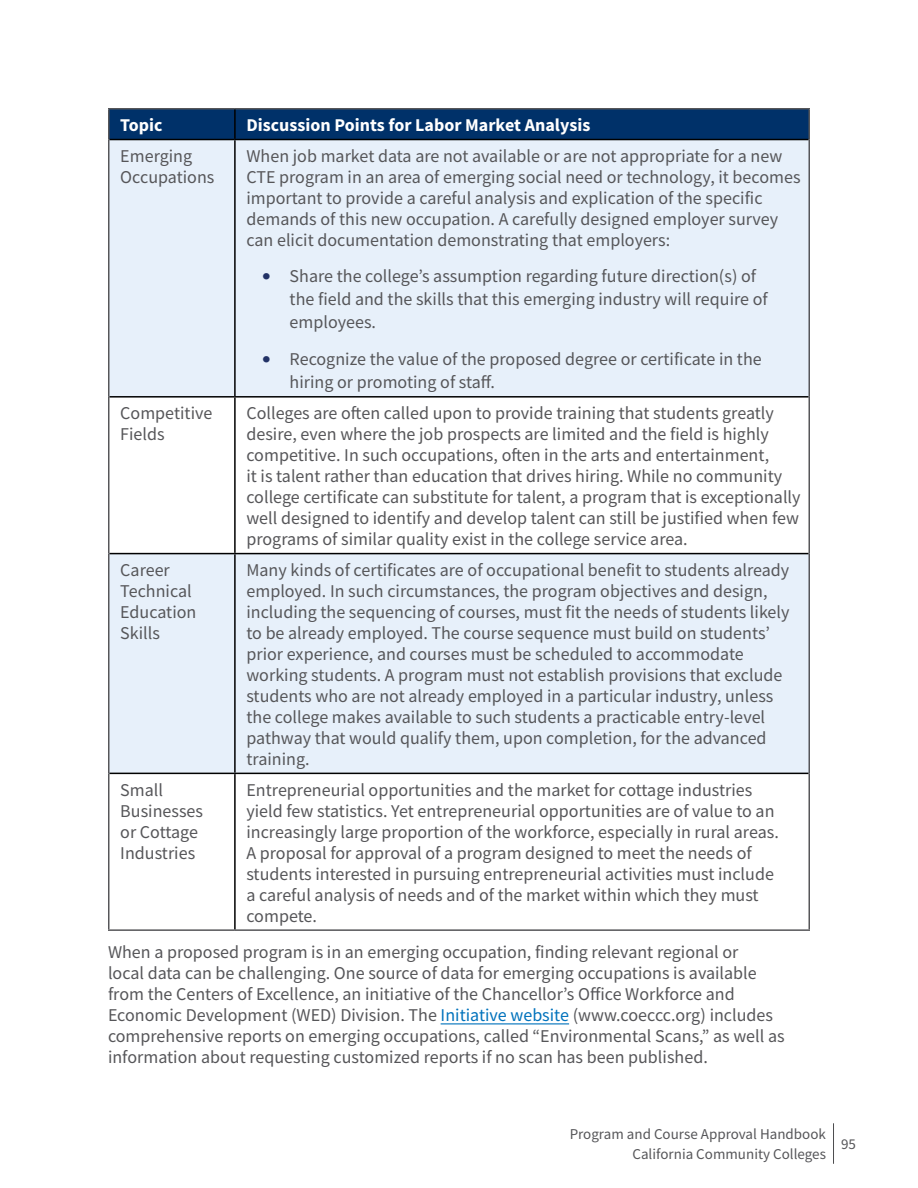
<style>
.page{position:relative;width:918px;height:1188px;background:#fff}
.page>*{position:absolute;margin:0;border:0;box-sizing:border-box;transform-origin:0 0}
.Table_Data{font:18px/21px "Source Sans Pro";color:#565659}
.body_copy{font:18px/21px "Source Sans Pro";color:#565659}
.Table_Header{font:700 18px "Source Sans Pro";color:#fff}
.t1{font:15px/19.5px "Source Sans Pro";color:#565659;text-align:right}
.s1{font-family:"Arial";font-weight:700;font-size:22.5px;color:#223266}
.s2{color:#0072bc}
</style>
<div class="page">
<hr style="left:833px;top:1123px;width:1px;height:41px;background:#4d4d4f">
<hr style="left:441px;top:1023px;width:128px;height:1px;background:#0072bc">
<div style="left:110px;top:110px;width:698px;height:29px;background:#003169"></div>
<svg style="left:110px;top:140px;width:698px;height:633px;fill:#e7f0fa"></svg>
<hr style="left:108px;top:108px;width:127px;height:2px;background:#565659">
<hr style="left:108px;top:110px;width:2px;height:30px;background:#565659">
<hr style="left:235px;top:108px;width:575px;height:2px;background:#565659">
<hr style="left:808px;top:110px;width:2px;height:30px;background:#565659">
<hr style="left:108px;top:140px;width:2px;height:257px;background:#565659">
<hr style="left:808px;top:140px;width:2px;height:257px;background:#565659">
<hr style="left:108px;top:397px;width:2px;height:157px;background:#565659">
<hr style="left:808px;top:397px;width:2px;height:157px;background:#565659">
<hr style="left:108px;top:554px;width:2px;height:219px;background:#565659">
<hr style="left:808px;top:554px;width:2px;height:219px;background:#565659">
<hr style="left:108px;top:773px;width:2px;height:156px;background:#565659">
<hr style="left:808px;top:773px;width:2px;height:156px;background:#565659">
<hr style="left:108px;top:929px;width:127px;height:2px;background:#565659">
<hr style="left:235px;top:929px;width:575px;height:2px;background:#565659">
<hr style="left:234px;top:110px;width:2px;height:29px;background:#000">
<hr style="left:110px;top:139px;width:125px;height:1px;background:#000">
<hr style="left:235px;top:139px;width:573px;height:1px;background:#000">
<hr style="left:234px;top:140px;width:2px;height:256px;background:#000">
<hr style="left:110px;top:396px;width:125px;height:2px;background:#000">
<hr style="left:235px;top:396px;width:573px;height:2px;background:#000">
<hr style="left:234px;top:398px;width:2px;height:155px;background:#000">
<hr style="left:110px;top:553px;width:125px;height:1px;background:#000">
<hr style="left:235px;top:553px;width:573px;height:1px;background:#000">
<hr style="left:234px;top:554px;width:2px;height:219px;background:#000">
<hr style="left:110px;top:773px;width:125px;height:1px;background:#000">
<hr style="left:235px;top:773px;width:573px;height:1px;background:#000">
<hr style="left:234px;top:774px;width:2px;height:155px;background:#000">
<p class="Table_Header" style="left:120px;top:113px;width:44px">Topic</p>
<p class="Table_Header" style="left:246px;top:113px;width:345px">Discussion Points for Labor Market Analysis</p>
<p class="Table_Data" style="left:120px;top:145px;width:96px">Emerging<br>Occupations</p>
<p class="Table_Data" style="left:246px;top:145px;width:556px">When job market data are not available or are not appropriate for a new CTE program in an area of emerging social need or technology, it becomes important to provide a careful analysis and explication of the specific demands of this new occupation. A carefully designed employer survey can elicit documentation demonstrating that employers:</p>
<p class="Table_Data" style="left:290px;top:265px;width:480px;line-height:23.1px;text-indent:-27px"><span class="s1">•</span> Share the college’s assumption regarding future direction(s) of the field and the skills that this emerging industry will require of employees.</p>
<p class="Table_Data" style="left:290px;top:347px;width:474px;line-height:23.1px;text-indent:-27px"><span class="s1">•</span> Recognize the value of the proposed degree or certificate in the hiring or promoting of staff.</p>
<p class="Table_Data" style="left:120px;top:402px;width:94px">Competitive<br>Fields</p>
<p class="Table_Data" style="left:246px;top:402px;width:556px">Colleges are often called upon to provide training that students greatly desire, even where the job prospects are limited and the field is highly competitive. In such occupations, often in the arts and entertainment,<br>it is talent rather than education that drives hiring. While no community college certificate can substitute for talent, a program that is exceptionally well designed to identify and develop talent can still be justified when few programs of similar quality exist in the college service area.</p>
<p class="Table_Data" style="left:120px;top:559px;width:78px">Career<br>Technical<br>Education<br>Skills</p>
<p class="Table_Data" style="left:246px;top:559px;width:545px">Many kinds of certificates are of occupational benefit to students already employed. In such circumstances, the program objectives and design, including the sequencing of courses, must fit the needs of students likely to be already employed. The course sequence must build on students’ prior experience, and courses must be scheduled to accommodate working students. A program must not establish provisions that exclude students who are not already employed in a particular industry, unless the college makes available to such students a practicable entry-level pathway that would qualify them, upon completion, for the advanced training.</p>
<p class="Table_Data" style="left:120px;top:779px;width:84px">Small<br>Businesses or Cottage<br>Industries</p>
<p class="Table_Data" style="left:246px;top:779px;width:534px">Entrepreneurial opportunities and the market for cottage industries yield few statistics. Yet entrepreneurial opportunities are of value to an increasingly large proportion of the workforce, especially in rural areas.<br>A proposal for approval of a program designed to meet the needs of students interested in pursuing entrepreneurial activities must include a careful analysis of needs and of the market within which they must compete.</p>
<p class="body_copy" style="left:108px;top:941px;width:678px">When a proposed program is in an emerging occupation, finding relevant regional or<br>local data can be challenging. One source of data for emerging occupations is available from the Centers of Excellence, an initiative of the Chancellor’s Office Workforce and Economic Development (WED) Division. The <span class="s2">Initiative website</span> (www.coeccc.org) includes comprehensive reports on emerging occupations, called “Environmental Scans,” as well as information about requesting customized reports if no scan has been published.</p>
<p class="t1" style="left:570px;top:1125px;width:258px">Program and Course Approval Handbook<br>California Community Colleges</p>
<p class="t1" style="left:841px;top:1134px;width:16px">95</p>
</div>
